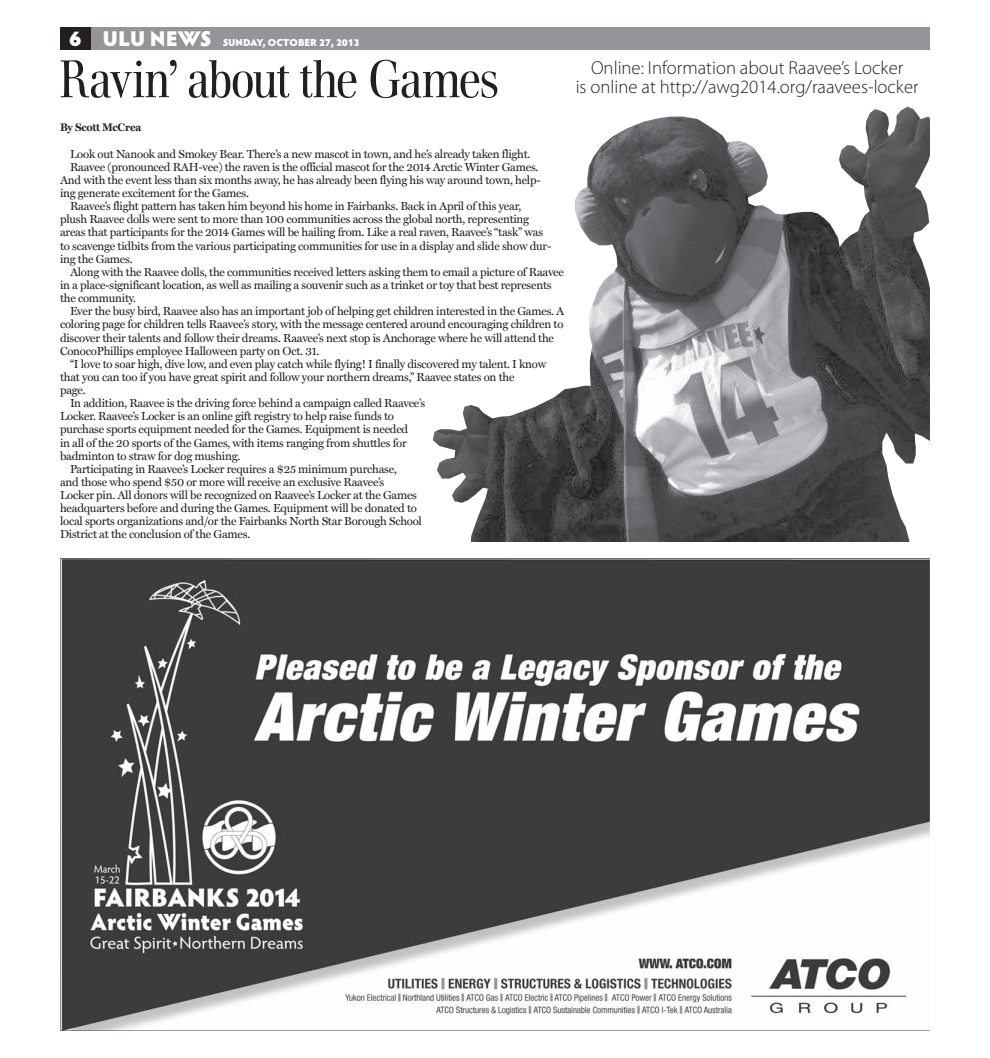
<style>
.page{position:relative;width:990px;height:1058px;background:#fff}
.page>*{position:absolute;margin:0;border:0;box-sizing:border-box;transform-origin:0 0}
.t1{font:300 52.5px "Walburn";letter-spacing:-.01em;color:#231f20}
.t2{font:300 18.75px "Myriad Pro";color:#231f20}
.t3{font:11.62px "Miller Text";letter-spacing:-.02em;color:#231f20}
.t4{font:700 11px "Miller Text";letter-spacing:-.02em;color:#231f20}
.t5{font:900 10.12px "Hypatia Sans Pro";color:#fff}
.s1{font-size:21.5px}
</style>
<div class="page">
<img style="left:60px;top:558px;width:870px;height:472px">
<img style="left:433px;top:106px;width:497px;height:435px">
<div style="left:60px;top:27px;width:32px;height:23px;background:#231f20"></div>
<div style="left:91px;top:27px;width:839px;height:23px;background:#939598"></div>
<p class="t5" style="left:69px;top:36px;width:292px"><span class="s1">6 ULU NEWS</span> SUNDAY, OCTOBER 27, 2013</p>
<h1 class="t1" style="left:60px;top:51px;width:440px">Ravin’ about the Games</h1>
<p class="t4" style="left:60px;top:121px;width:83px">By Scott McCrea</p>
<p class="t3" style="left:70px;top:147px;width:462px">Look out Nanook and Smokey Bear. There’s a new mascot in town, and he’s already taken flight.</p>
<p class="t3" style="left:70px;top:160px;width:470px">Raavee (pronounced RAH-vee) the raven is the official mascot for the 2014 Arctic Winter Games.</p>
<p class="t3" style="left:60px;top:173px;width:482px">And with the event less than six months away, he has already been flying his way around town, help-</p>
<p class="t3" style="left:60px;top:186px;width:190px">ing generate excitement for the Games.</p>
<p class="t3" style="left:70px;top:199px;width:453px">Raavee’s flight pattern has taken him beyond his home in Fairbanks. Back in April of this year,</p>
<p class="t3" style="left:60px;top:212px;width:471px">plush Raavee dolls were sent to more than 100 communities across the global north, representing</p>
<p class="t3" style="left:60px;top:226px;width:485px">areas that participants for the 2014 Games will be hailing from. Like a real raven, Raavee’s “task” was</p>
<p class="t3" style="left:60px;top:239px;width:493px">to scavenge tidbits from the various participating communities for use in a display and slide show dur-</p>
<p class="t3" style="left:60px;top:252px;width:74px">ing the Games.</p>
<p class="t3" style="left:70px;top:265px;width:496px">Along with the Raavee dolls, the communities received letters asking them to email a picture of Raavee</p>
<p class="t3" style="left:60px;top:278px;width:493px">in a place-significant location, as well as mailing a souvenir such as a trinket or toy that best represents</p>
<p class="t3" style="left:60px;top:291px;width:78px">the community.</p>
<p class="t3" style="left:70px;top:304px;width:496px">Ever the busy bird, Raavee also has an important job of helping get children interested in the Games. A</p>
<p class="t3" style="left:60px;top:317px;width:505px">coloring page for children tells Raavee’s story, with the message centered around encouraging children to</p>
<p class="t3" style="left:60px;top:330px;width:495px">discover their talents and follow their dreams. Raavee’s next stop is Anchorage where he will attend the</p>
<p class="t3" style="left:60px;top:344px;width:261px">ConocoPhillips employee Halloween party on Oct. 31.</p>
<p class="t3" style="left:70px;top:357px;width:478px">“I love to soar high, dive low, and even play catch while flying! I finally discovered my talent. I know</p>
<p class="t3" style="left:60px;top:370px;width:456px">that you can too if you have great spirit and follow your northern dreams,” Raavee states on the</p>
<p class="t3" style="left:60px;top:383px;width:27px">page.</p>
<p class="t3" style="left:70px;top:396px;width:357px">In addition, Raavee is the driving force behind a campaign called Raavee’s</p>
<p class="t3" style="left:60px;top:409px;width:336px">Locker. Raavee’s Locker is an online gift registry to help raise funds to</p>
<p class="t3" style="left:60px;top:422px;width:350px">purchase sports equipment needed for the Games. Equipment is needed</p>
<p class="t3" style="left:60px;top:435px;width:348px">in all of the 20 sports of the Games, with items ranging from shuttles for</p>
<p class="t3" style="left:60px;top:449px;width:182px">badminton to straw for dog mushing.</p>
<p class="t3" style="left:70px;top:462px;width:328px">Participating in Raavee’s Locker requires a $25 minimum purchase,</p>
<p class="t3" style="left:60px;top:475px;width:326px">and those who spend $50 or more will receive an exclusive Raavee’s</p>
<p class="t3" style="left:60px;top:488px;width:359px">Locker pin. All donors will be recognized on Raavee’s Locker at the Games</p>
<p class="t3" style="left:60px;top:501px;width:359px">headquarters before and during the Games. Equipment will be donated to</p>
<p class="t3" style="left:60px;top:514px;width:363px">local sports organizations and/or the Fairbanks North Star Borough School</p>
<p class="t3" style="left:60px;top:527px;width:192px">District at the conclusion of the Games.</p>
<h2 class="t2" style="left:591px;top:60px;width:314px">Online: Information about Raavee’s Locker</h2>
<h2 class="t2" style="left:576px;top:79px;width:345px">is online at http://awg2014.org/raavees-locker</h2>
</div>
